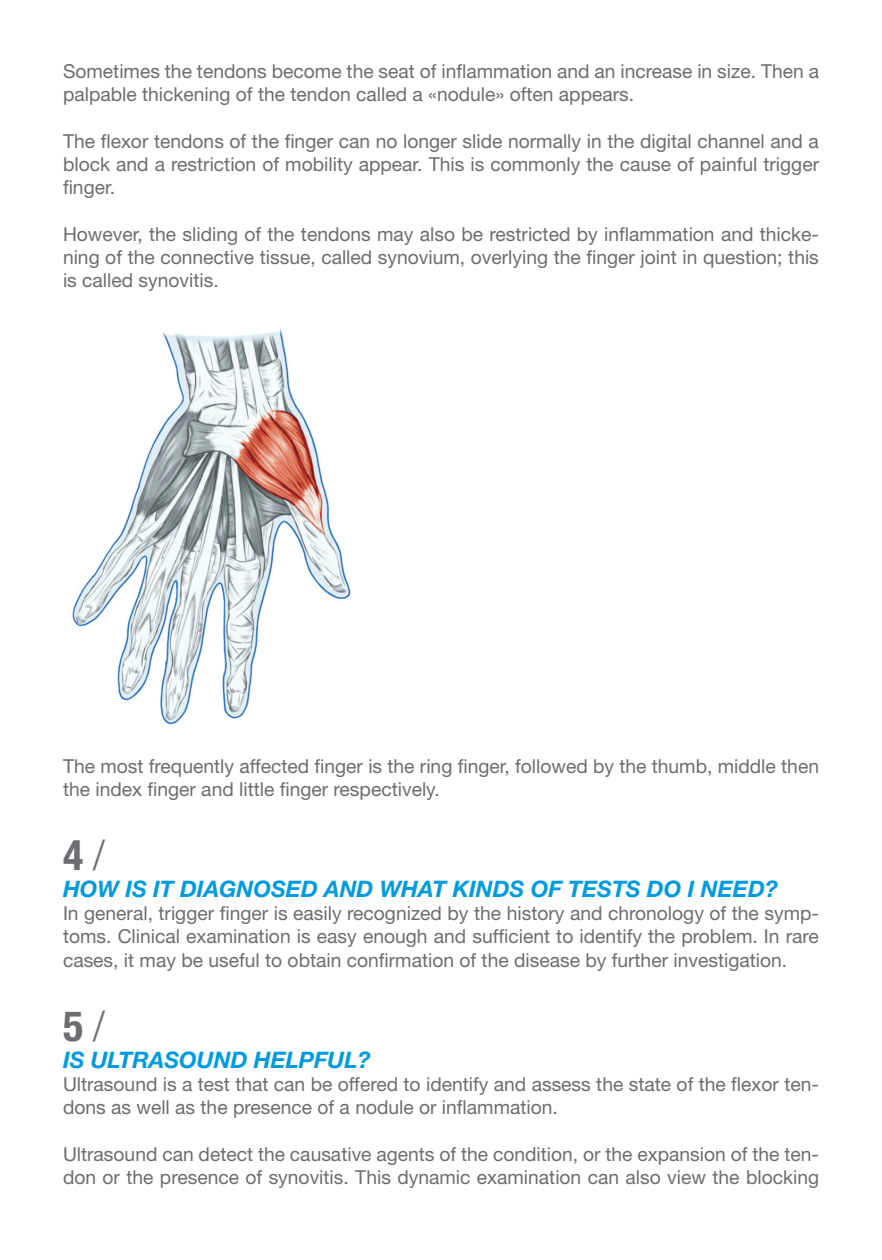
<style>
.page{position:relative;width:882px;height:1260px;background:#fff}
.page>*{position:absolute;margin:0;border:0;box-sizing:border-box;transform-origin:0 0}
.t1{font:700 condensed 42px "Helvetica Neue LT Std";color:#6c6d70}
.t2{font:italic 700 22.75px "Helvetica Neue";color:#009bde}
.t3{font:19.25px/23.1px "Helvetica Neue";color:#6c6d70}
.s1{font-family:"Helvetica Neue";font-weight:300}
</style>
<div class="page">
<img style="left:72px;top:328px;width:279px;height:397px">
<p class="t3" style="left:63px;top:60px;width:758px">Sometimes the tendons become the seat of inflammation and an increase in size. Then a palpable thickening of the tendon called a «nodule» often appears.</p>
<p class="t3" style="left:63px;top:129px;width:758px;text-align:justify">The flexor tendons of the finger can no longer slide normally in the digital channel and a block and a restriction of mobility appear. This is commonly the cause of painful trigger finger.</p>
<p class="t3" style="left:63px;top:222px;width:757px;text-align:justify">However, the sliding of the tendons may also be restricted by inflammation and thicke&shy;ning of the connective tissue, called synovium, overlying the finger joint in question; this is called synovitis.</p>
<p class="t3" style="left:63px;top:754px;width:758px">The most frequently affected finger is the ring finger, followed by the thumb, middle then the index finger and little finger respectively.</p>
<h1 class="t1" style="left:63px;top:830px;width:43px">4 <span class="s1">/</span></h1>
<p class="t2" style="left:63px;top:875px;width:717px">HOW IS IT DIAGNOSED AND WHAT KINDS OF TESTS DO I NEED?</p>
<p class="t3" style="left:63px;top:902px;width:758px;text-align:justify">In general, trigger finger is easily recognized by the history and chronology of the symp&shy;toms. Clinical examination is easy enough and sufficient to identify the problem. In rare cases, it may be useful to obtain confirmation of the disease by further investigation.</p>
<h1 class="t1" style="left:63px;top:1000px;width:43px">5 <span class="s1">/</span></h1>
<p class="t2" style="left:63px;top:1046px;width:309px">IS ULTRASOUND HELPFUL?</p>
<p class="t3" style="left:63px;top:1072px;width:758px">Ultrasound is a test that can be offered to identify and assess the state of the flexor ten&shy;dons as well as the presence of a nodule or inflammation.</p>
<p class="t3" style="left:63px;top:1142px;width:758px">Ultrasound can detect the causative agents of the condition, or the expansion of the ten&shy;don or the presence of synovitis. This dynamic examination can also view the blocking</p>
</div>
